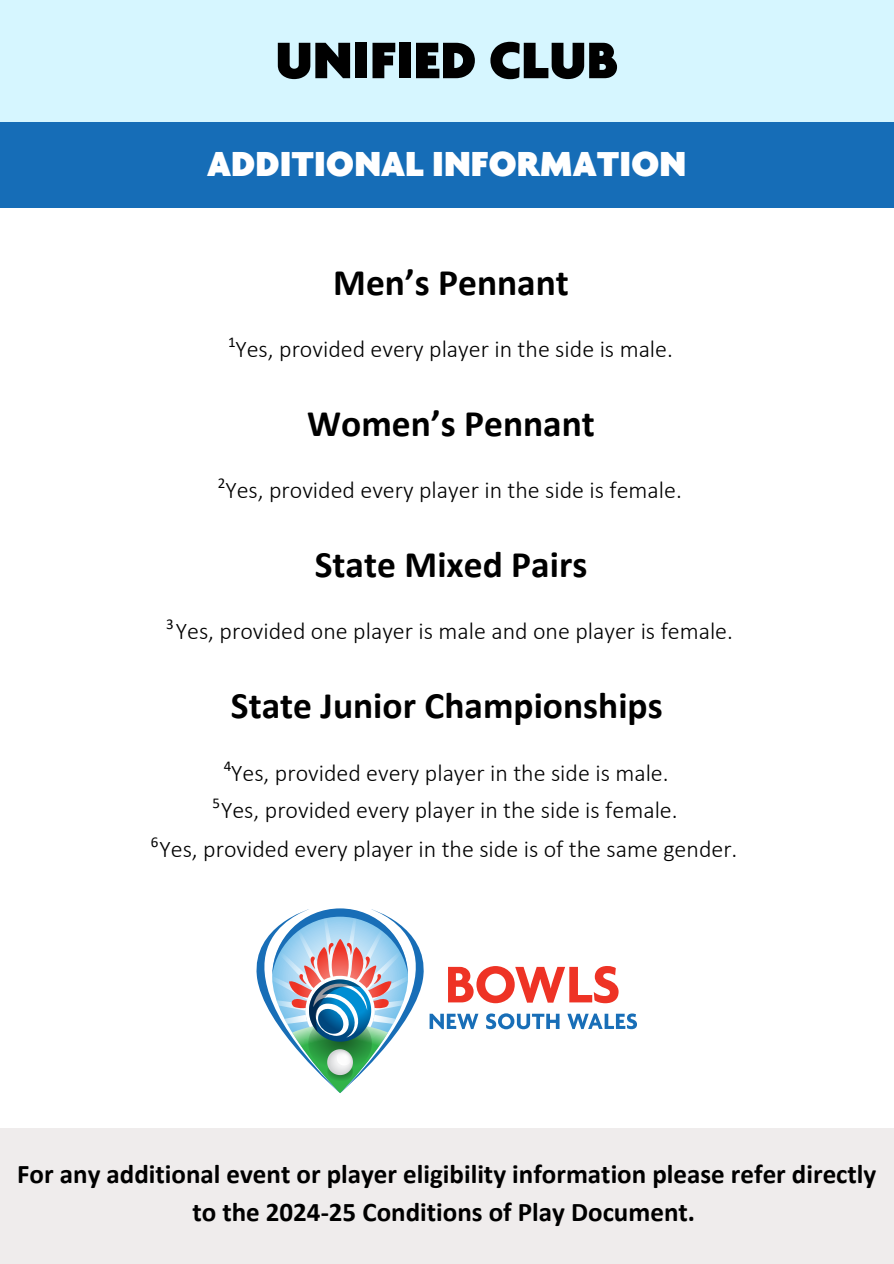
<style>
.page{position:relative;width:894px;height:1264px;background:#fff}
.page>*{position:absolute;margin:0;border:0;box-sizing:border-box;transform-origin:0 0}
.t1{font:900 55.5px "Agenda";color:#000}
.t2{font:700 37.5px "Calibri";color:#000}
.t3{font:900 37.5px "Agenda";color:#fff}
.t4{font:700 27px/37.2px "Calibri";color:#000;text-align:center}
.t5{font:300 24px "Calibri";color:#000}
.t6{font:15px "Calibri";color:#000}
</style>
<div class="page">
<div style="left:0;top:122px;width:893px;height:86px;background:#166db7"></div>
<div style="left:0;top:1128px;width:893px;height:135px;background:#efecec"></div>
<div style="left:0;top:0;width:893px;height:122px;background:#d6f6ff"></div>
<svg style="left:256px;top:908px;width:380px;height:185px"></svg>
<h3 class="t1" style="left:275px;top:37px;width:344px">UNIFIED CLUB</h3>
<h1 class="t3" style="left:207px;top:148px;width:480px">ADDITIONAL INFORMATION</h1>
<h3 class="t2" style="left:333px;top:267px;width:237px">Men’s Pennant</h3>
<p class="t6" style="left:228px;top:335px;width:9px">1</p>
<p class="t5" style="left:235px;top:339px;width:439px">Yes, provided every player in the side is male.</p>
<h3 class="t2" style="left:307px;top:408px;width:289px">Women’s Pennant</h3>
<p class="t6" style="left:218px;top:476px;width:9px">2</p>
<p class="t5" style="left:225px;top:480px;width:458px">Yes, provided every player in the side is female.</p>
<p class="t2" style="left:315px;top:549px;width:274px">State Mixed Pairs</p>
<p class="t6" style="left:166px;top:617px;width:9px">3</p>
<p class="t5" style="left:176px;top:621px;width:558px">Yes, provided one player is male and one player is female.</p>
<h3 class="t2" style="left:231px;top:690px;width:433px">State Junior Championships</h3>
<p class="t5" style="left:231px;top:763px;width:439px">Yes, provided every player in the side is male.</p>
<p class="t6" style="left:224px;top:759px;width:9px">4</p>
<p class="t5" style="left:221px;top:799px;width:458px">Yes, provided every player in the side is female.</p>
<p class="t6" style="left:212px;top:796px;width:9px">5</p>
<p class="t5" style="left:159px;top:838px;width:579px">Yes, provided every player in the side is of the same gender.</p>
<p class="t6" style="left:151px;top:835px;width:9px">6</p>
<h2 class="t4" style="left:17px;top:1158px;width:860px">For any additional event or player eligibility information please refer directly to the 2024-25 Conditions of Play Document.</h2>
</div>
